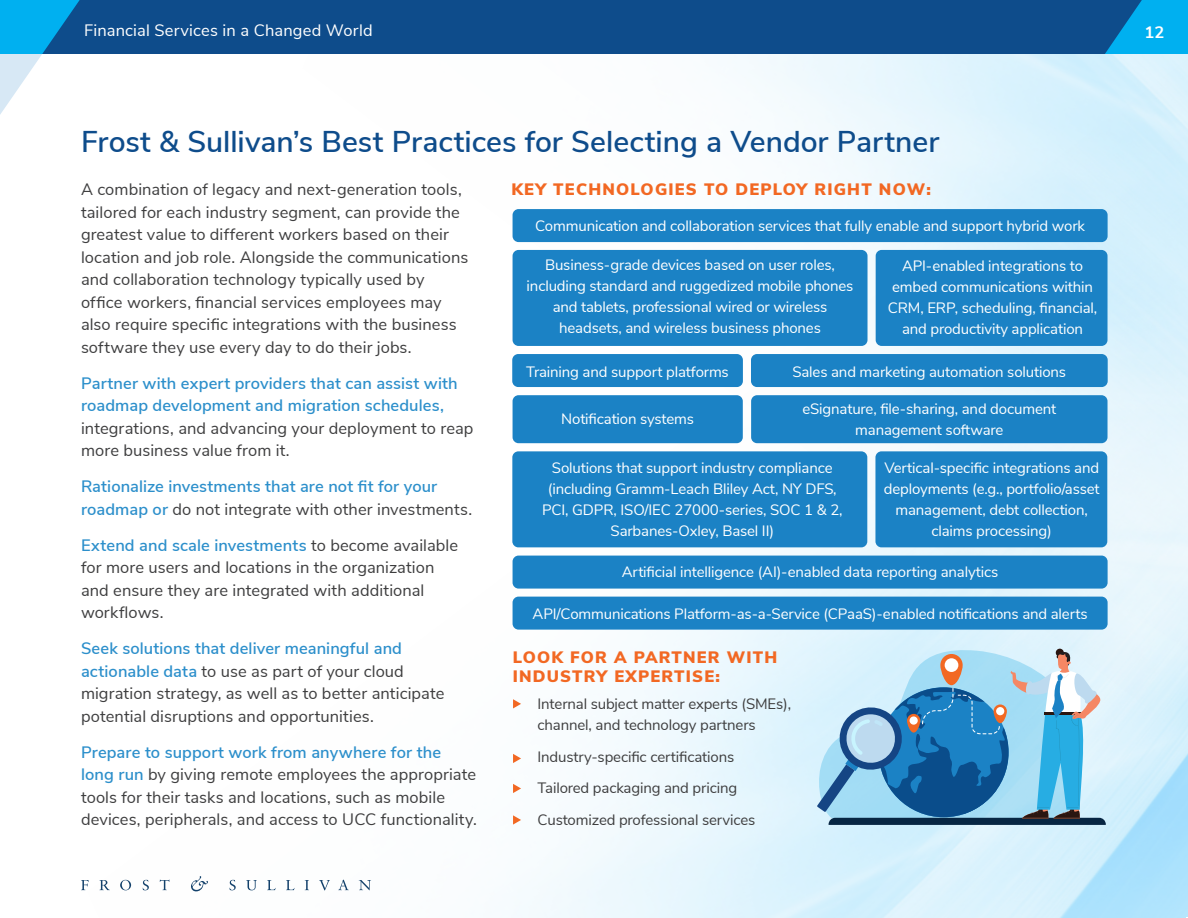
<style>
.page{position:relative;width:1188px;height:918px;background:#fff}
.page>*{position:absolute;margin:0;border:0;box-sizing:border-box;transform-origin:0 0}
.BR__1st_Lvl_Header{font:600 30px "Nunito Sans";color:#0e4c8b}
.BR__Body_Text{font:16.5px/22.5px "Nunito Sans";letter-spacing:.005em;color:#3e3e3f}
.BR__Body_Text-2{font:600 16.5px/22.5px "Nunito Sans";letter-spacing:.005em;color:#2c8fcb}
.t1{font:900 16.5px/19.5px "Nunito Sans";letter-spacing:.075em;color:#f26823}
.t2{font:16.5px "Nunito Sans";letter-spacing:.01em;color:#fff}
.t3{font:700 16.5px "Nunito Sans";color:#fff}
.t4{font:15px/21px "Nunito Sans";letter-spacing:-.01em;color:#fff;text-align:center}
.t5{font:15px/31.5px "Nunito Sans";letter-spacing:-.01em;color:#3e3e3f}
.s1{font-weight:400;color:#3e3e3f}
.s2{font-weight:600;color:#2c8fcb}
</style>
<div class="page">
<img style="left:402px;top:54px;width:786px;height:793px">
<div style="left:97px;top:0;width:1008px;height:54px;background:#0e4c8b"></div>
<svg style="left:1105px;top:0;width:83px;height:54px;background:#0399d9"></svg>
<svg style="left:81px;top:880px;width:8px;height:10px"></svg>
<svg style="left:100px;top:880px;width:10px;height:10px"></svg>
<svg style="left:120px;top:880px;width:11px;height:10px"></svg>
<svg style="left:143px;top:880px;width:6px;height:10px"></svg>
<svg style="left:160px;top:880px;width:9px;height:10px"></svg>
<svg style="left:229px;top:880px;width:7px;height:10px"></svg>
<svg style="left:246px;top:880px;width:11px;height:10px"></svg>
<svg style="left:267px;top:880px;width:9px;height:10px"></svg>
<svg style="left:286px;top:880px;width:9px;height:10px"></svg>
<svg style="left:305px;top:880px;width:4px;height:10px"></svg>
<svg style="left:319px;top:880px;width:11px;height:10px"></svg>
<svg style="left:338px;top:880px;width:11px;height:10px"></svg>
<svg style="left:359px;top:880px;width:12px;height:10px"></svg>
<svg style="left:191px;top:876px;width:17px;height:15px"></svg>
<svg style="left:0;top:0;width:97px;height:115px"></svg>
<div style="left:513px;top:597px;width:595px;height:33px;background:#1b82c5;border-radius:6px"></div>
<div style="left:513px;top:556px;width:595px;height:33px;background:#1b82c5;border-radius:6px"></div>
<div style="left:875px;top:451px;width:232px;height:96px;background:#1b82c5;border-radius:6px"></div>
<div style="left:512px;top:451px;width:355px;height:96px;background:#1b82c5;border-radius:6px"></div>
<div style="left:513px;top:395px;width:230px;height:48px;background:#1b82c5;border-radius:6px"></div>
<div style="left:751px;top:395px;width:357px;height:48px;background:#1b82c5;border-radius:6px"></div>
<div style="left:751px;top:354px;width:357px;height:33px;background:#1b82c5;border-radius:6px"></div>
<div style="left:512px;top:354px;width:231px;height:33px;background:#1b82c5;border-radius:6px"></div>
<div style="left:876px;top:250px;width:232px;height:96px;background:#1b82c5;border-radius:6px"></div>
<div style="left:513px;top:250px;width:355px;height:96px;background:#1b82c5;border-radius:6px"></div>
<div style="left:513px;top:209px;width:595px;height:33px;background:#1b82c5;border-radius:6px"></div>
<div style="left:1056px;top:649px;width:8px;height:8px;background:#2a1611;border-radius:50%"></div>
<svg style="left:817px;top:651px;width:289px;height:174px;background:#7eb3d2"></svg>
<svg style="left:513px;top:815px;width:8px;height:10px"></svg>
<svg style="left:513px;top:784px;width:8px;height:9px"></svg>
<svg style="left:513px;top:754px;width:8px;height:9px"></svg>
<svg style="left:513px;top:699px;width:8px;height:9px"></svg>
<p class="t2" style="left:84px;top:18px;width:290px">Financial Services in a Changed World</p>
<p class="t3" style="left:1145px;top:20px;width:21px">12</p>
<h1 class="BR__1st_Lvl_Header" style="left:81px;top:119px;width:860px">Frost &amp; Sullivan’s Best Practices for Selecting a Vendor Partner</h1>
<p class="BR__Body_Text" style="left:81px;top:177px;width:389px">A combination of legacy and next-generation tools, tailored for each industry segment, can provide the greatest value to different workers based on their location and job role. Alongside the communications and collaboration technology typically used by office workers, financial services employees may also require specific integrations with the business software they use every day to do their jobs.</p>
<p class="BR__Body_Text-2" style="left:81px;top:371px;width:394px">Partner with expert providers that can assist with roadmap development and migration schedules, <span class="s1">integrations, and advancing your deployment to reap more business value from it.</span></p>
<p class="BR__Body_Text-2" style="left:81px;top:475px;width:393px">Rationalize investments that are not fit for your roadmap or <span class="s1">do not integrate with other investments.</span></p>
<p class="BR__Body_Text" style="left:81px;top:533px;width:379px"><span class="s2">Extend and scale investments</span> to become available for more users and locations in the organization and ensure they are integrated with additional workflows.</p>
<p class="BR__Body_Text" style="left:81px;top:636px;width:365px"><span class="s2">Seek solutions that deliver meaningful and actionable data</span> to use as part of your cloud migration strategy, as well as to better anticipate potential disruptions and opportunities.</p>
<p class="BR__Body_Text" style="left:81px;top:740px;width:397px"><span class="s2">Prepare to support work from anywhere for the long run</span> by giving remote employees the appropriate tools for their tasks and locations, such as mobile devices, peripherals, and access to UCC functionality.</p>
<p class="t1" style="left:512px;top:179px;width:421px">KEY TECHNOLOGIES TO DEPLOY RIGHT NOW:</p>
<p class="t4" style="left:535px;top:214px;width:551px">Communication and collaboration services that fully enable and support hybrid work</p>
<p class="t4" style="left:527px;top:254px;width:328px">Business-grade devices based on user roles, including standard and ruggedized mobile phones and tablets, professional wired or wireless headsets, and wireless business phones</p>
<p class="t4" style="left:888px;top:254px;width:211px">API-enabled integrations to embed communications within<br>CRM, ERP, scheduling, financial, and productivity application</p>
<p class="t4" style="left:526px;top:360px;width:204px">Training and support platforms</p>
<p class="t4" style="left:792px;top:360px;width:275px">Sales and marketing automation solutions</p>
<p class="t4" style="left:561px;top:408px;width:134px">Notification systems</p>
<p class="t4" style="left:802px;top:397px;width:255px">eSignature, file-sharing, and document management software</p>
<p class="t4" style="left:542px;top:456px;width:302px">Solutions that support industry compliance (including Gramm-Leach Bliley Act, NY DFS, PCI, GDPR, ISO/IEC 27000-series, SOC 1 &amp; 2, Sarbanes-Oxley, Basel II)</p>
<p class="t4" style="left:884px;top:456px;width:217px">Vertical-specific integrations and deployments (e.g., portfolio/asset management, debt collection, claims processing)</p>
<p class="t4" style="left:622px;top:560px;width:378px">Artificial intelligence (AI)-enabled data reporting analytics</p>
<p class="t4" style="left:533px;top:603px;width:557px">API/Communications Platform-as-a-Service (CPaaS)-enabled notifications and alerts</p>
<p class="t1" style="left:513px;top:647px;width:266px">LOOK FOR A PARTNER WITH<br>INDUSTRY EXPERTISE:</p>
<p class="t5" style="left:538px;top:693px;width:255px;line-height:21px">Internal subject matter experts (SMEs), channel, and technology partners</p>
<p class="t5" style="left:538px;top:740px;width:219px">Industry-specific certifications<br>Tailored packaging and pricing<br>Customized professional services</p>
</div>
